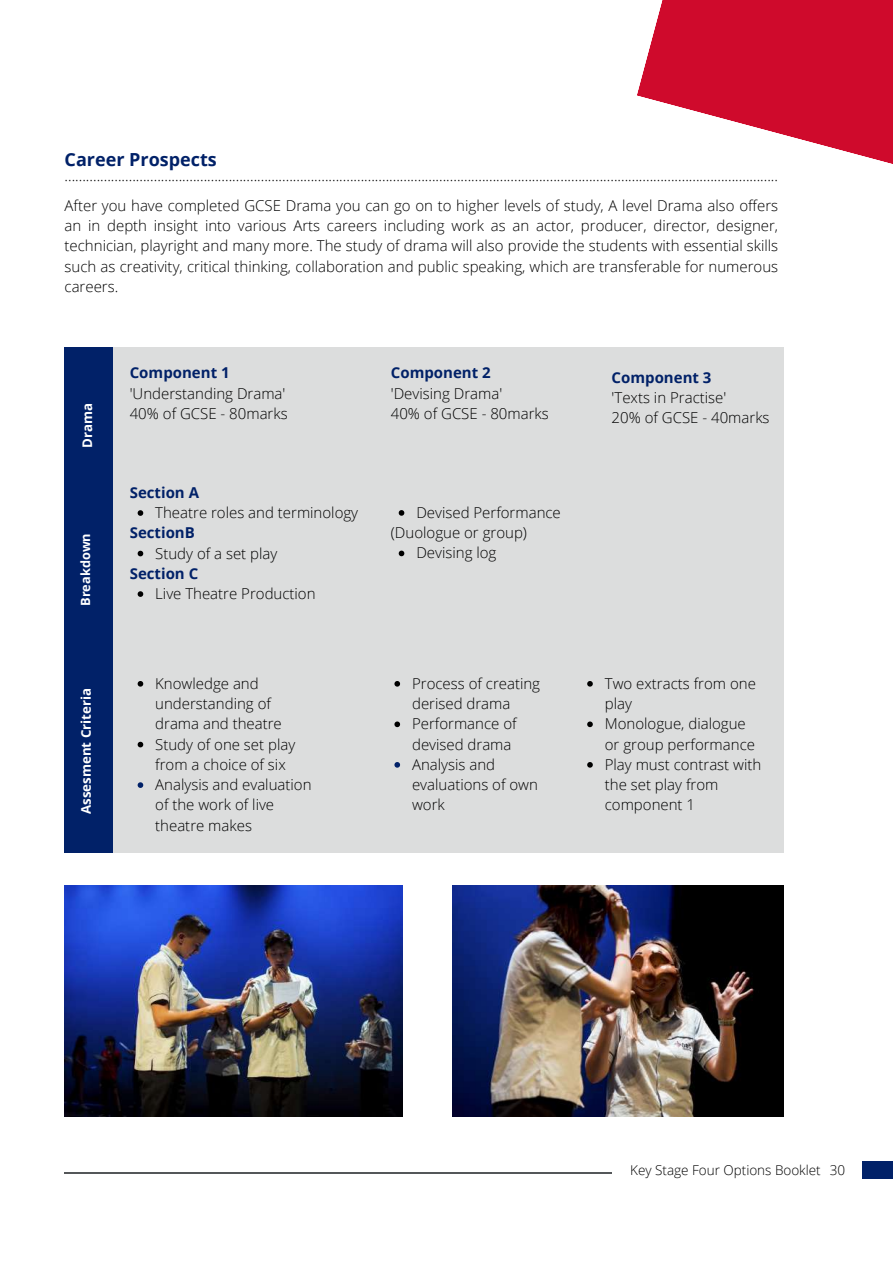
<style>
.page{position:relative;width:893px;height:1264px;background:#fff}
.page>*{position:absolute;margin:0;border:0;box-sizing:border-box;transform-origin:0 0}
.t1{font:700 18px "Open Sans";color:#012168}
.t2{font:300 15px/20.2px "Open Sans";color:#000}
.t3{font:700 15px "Open Sans";color:#012168}
.t4{font:300 13.5px "Open Sans";color:#000}
.t5{font:700 13.2px "Open Sans";color:#fff}
.t6{font:700 12.75px "Open Sans";color:#fff}
</style>
<div class="page">
<svg style="left:637px;top:0;width:255px;height:164px;fill:#cf0a2c"></svg>
<hr style="left:65px;top:1172px;width:546px;height:1px;background:#545759">
<div style="left:862px;top:1161px;width:30px;height:17px;background:#012168"></div>
<div style="left:65px;top:347px;width:718px;height:505px;background:#dcdddd"></div>
<div style="left:65px;top:347px;width:48px;height:505px;background:#012168"></div>
<img style="left:65px;top:885px;width:337px;height:231px">
<img style="left:452px;top:885px;width:331px;height:231px">
<svg style="left:138px;top:510px;width:5px;height:6px"></svg>
<svg style="left:138px;top:550px;width:5px;height:6px"></svg>
<svg style="left:138px;top:591px;width:5px;height:6px"></svg>
<svg style="left:138px;top:681px;width:5px;height:5px"></svg>
<svg style="left:138px;top:741px;width:5px;height:6px"></svg>
<svg style="left:138px;top:782px;width:5px;height:6px"></svg>
<svg style="left:398px;top:510px;width:6px;height:5px"></svg>
<svg style="left:398px;top:550px;width:6px;height:6px"></svg>
<svg style="left:394px;top:681px;width:6px;height:5px"></svg>
<svg style="left:394px;top:721px;width:6px;height:6px"></svg>
<svg style="left:394px;top:762px;width:6px;height:5px"></svg>
<svg style="left:587px;top:681px;width:5px;height:5px"></svg>
<svg style="left:587px;top:721px;width:5px;height:6px"></svg>
<svg style="left:587px;top:762px;width:5px;height:5px"></svg>
<p class="t1" style="left:65px;top:147px;width:154px">Career Prospects</p>
<p class="t2" style="left:65px;top:160px;width:715px;line-height:30.3px">........................................................................................................................................................................................................<br>After you have completed GCSE Drama you can go on to higher levels of study, A level Drama also offers</p>
<p class="t2" style="left:65px;top:215px;width:715px;text-align:justify">an in depth insight into various Arts careers including work as an actor, producer, director, designer, technician, playright and many more. The study of drama will also provide the students with essential skills such as creativity, critical thinking, collaboration and public speaking, which are transferable for numerous careers.</p>
<p class="t5" style="left:78px;top:447px;width:46px;rotate:-90deg">Drama</p>
<p class="t6" style="left:77px;top:606px;width:74px;rotate:-90deg">Breakdown</p>
<p class="t5" style="left:77px;top:814px;width:127px;rotate:-90deg">Assesment Criteria</p>
<p class="t3" style="left:130px;top:362px;width:101px">Component 1</p>
<p class="t2" style="left:130px;top:383px;width:159px">'Understanding Drama'<br>40% of GCSE - 80marks</p>
<p class="t3" style="left:130px;top:482px;width:71px">Section A</p>
<p class="t2" style="left:155px;top:502px;width:204px">Theatre roles and terminology</p>
<p class="t3" style="left:130px;top:522px;width:67px">SectionB</p>
<p class="t2" style="left:155px;top:542px;width:124px">Study of a set play</p>
<p class="t3" style="left:130px;top:563px;width:70px">Section C</p>
<p class="t2" style="left:155px;top:583px;width:162px">Live Theatre Production</p>
<p class="t2" style="left:155px;top:673px;width:158px">Knowledge and understanding of drama and theatre<br>Study of one set play from a choice of six<br>Analysis and evaluation of the work of live theatre makes</p>
<p class="t3" style="left:391px;top:362px;width:101px">Component 2</p>
<p class="t2" style="left:391px;top:383px;width:159px">'Devising Drama'<br>40% of GCSE - 80marks</p>
<p class="t2" style="left:416px;top:502px;width:146px">Devised Performance</p>
<p class="t2" style="left:391px;top:522px;width:138px">(Duologue or group)</p>
<p class="t2" style="left:416px;top:542px;width:82px">Devising log</p>
<p class="t3" style="left:611px;top:367px;width:101px">Component 3</p>
<p class="t2" style="left:611px;top:387px;width:159px">'Texts in Practise'<br>20% of GCSE - 40marks</p>
<p class="t2" style="left:412px;top:673px;width:130px">Process of creating derised drama<br>Performance of devised drama<br>Analysis and evaluations of own work</p>
<p class="t2" style="left:604px;top:673px;width:158px">Two extracts from one play<br>Monologue, dialogue or group performance<br>Play must contrast with the set play from component 1</p>
<p class="t4" style="left:630px;top:1160px;width:216px">Key Stage Four Options Booklet 30</p>
</div>
